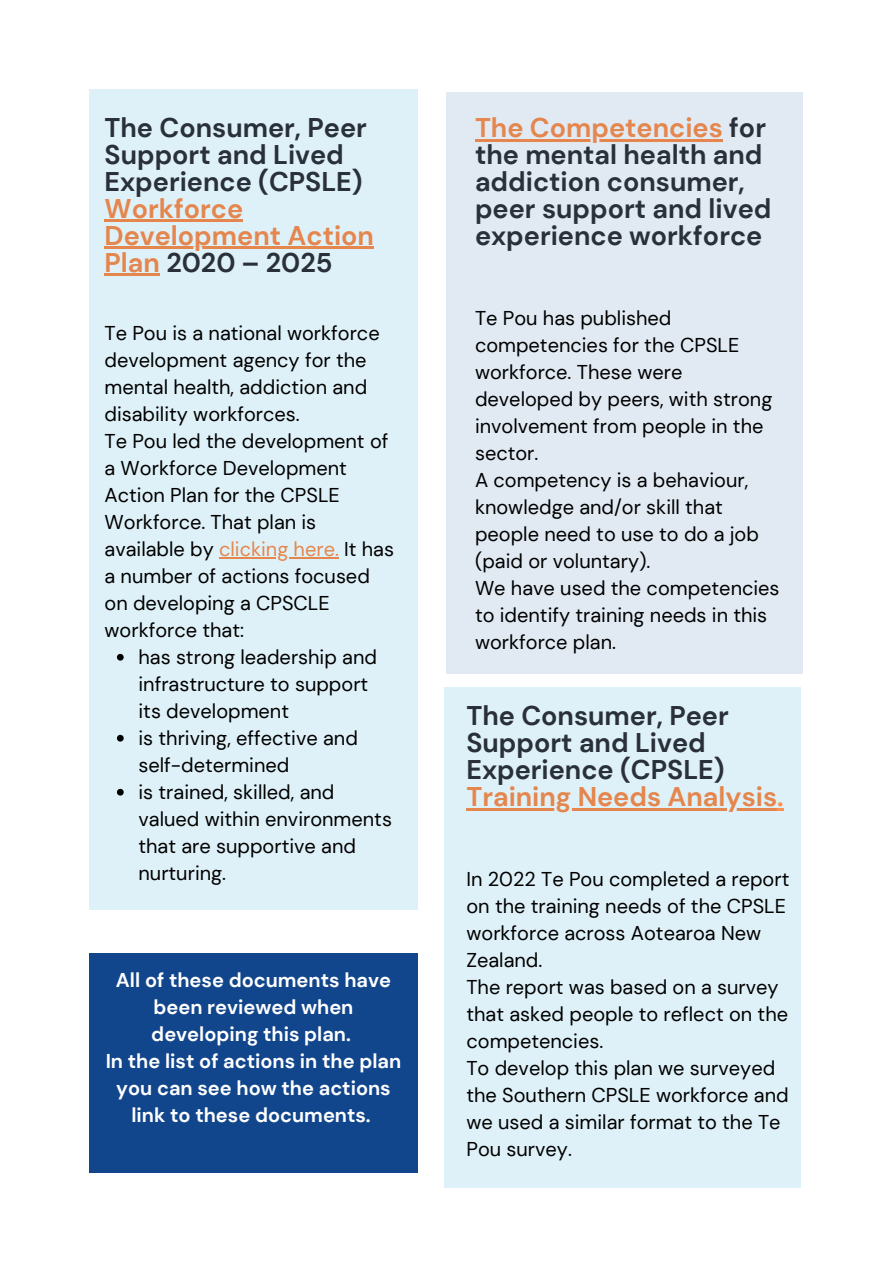
<style>
.page{position:relative;width:893px;height:1264px;background:#fff}
.page>*{position:absolute;margin:0;border:0;box-sizing:border-box;transform-origin:0 0}
.t1{font:700 27px/27px "DM Sans";color:#293039}
.t2{font:700 27px/27px "DM Sans";color:#e4864d}
.t3{font:19.95px/27px "DM Sans";color:#000}
.t4{font:700 19.95px/27px "DM Sans";color:#fff;text-align:center}
.s1{color:#293039}
.s2{color:#e4864d}
.s3{color:#ff914d}
</style>
<div class="page">
<div style="left:89px;top:89px;width:328px;height:821px;background:#dff1f8"></div>
<div style="left:446px;top:93px;width:356px;height:581px;background:#e1eaf3"></div>
<div style="left:444px;top:687px;width:357px;height:500px;background:#dff1f8"></div>
<div style="left:89px;top:953px;width:328px;height:219px;background:#11468c"></div>
<hr style="left:105px;top:220px;width:138px;height:2px;background:#e4864d">
<hr style="left:105px;top:247px;width:269px;height:2px;background:#e4864d">
<hr style="left:105px;top:274px;width:55px;height:2px;background:#e4864d">
<svg style="left:117px;top:654px;width:7px;height:6px"></svg>
<svg style="left:117px;top:734px;width:7px;height:7px"></svg>
<svg style="left:117px;top:788px;width:7px;height:7px"></svg>
<hr style="left:219px;top:557px;width:120px;height:1px;background:#e4864d">
<hr style="left:475px;top:139px;width:247px;height:2px;background:#e4864d">
<hr style="left:466px;top:808px;width:311px;height:2px;background:#e4864d">
<svg style="left:777px;top:808px;width:6px;height:2px"></svg>
<h1 class="t1" style="left:105px;top:114px;width:264px">The Consumer, Peer<br>Support and Lived<br>Experience (CPSLE)</h1>
<h1 class="t2" style="left:105px;top:195px;width:271px">Workforce<br>Development Action<br>Plan <span class="s1">2020 – 2025</span></h1>
<p class="t3" style="left:105px;top:320px;width:291px">Te Pou is a national workforce development agency for the mental health, addiction and disability workforces.<br>Te Pou led the development of a Workforce Development<br>Action Plan for the CPSLE<br>Workforce. That plan is available by <span class="s2">clicking here.</span> It has a number of actions focused on developing a CPSCLE workforce that:</p>
<p class="t3" style="left:138px;top:643px;width:255px">has strong leadership and infrastructure to support its development<br>is thriving, effective and self-determined<br>is trained, skilled, and valued within environments that are supportive and nurturing.</p>
<p class="t4" style="left:106px;top:966px;width:297px">All of these documents have been reviewed when developing this plan.<br>In the list of actions in the plan you can see how the actions link to these documents.</p>
<h1 class="t1" style="left:475px;top:114px;width:298px"><span class="s2">The Competencies</span> for the mental health and addiction consumer, peer support and lived experience workforce</h1>
<p class="t3" style="left:475px;top:305px;width:306px">Te Pou has published competencies for the CPSLE workforce. These were developed by peers, with strong involvement from people in the sector.<br>A competency is a behaviour, knowledge and/or skill that people need to use to do a job (paid or voluntary).<br>We have used the competencies to identify training needs in this workforce plan.</p>
<h1 class="t1" style="left:466px;top:702px;width:319px">The Consumer, Peer<br>Support and Lived<br>Experience (CPSLE)<br><span class="s2">Training Needs Analysis</span><span class="s3">.</span></h1>
<p class="t3" style="left:466px;top:866px;width:324px">In 2022 Te Pou completed a report on the training needs of the CPSLE workforce across Aotearoa New<br>Zealand.<br>The report was based on a survey that asked people to reflect on the competencies.<br>To develop this plan we surveyed the Southern CPSLE workforce and we used a similar format to the Te<br>Pou survey.</p>
</div>
